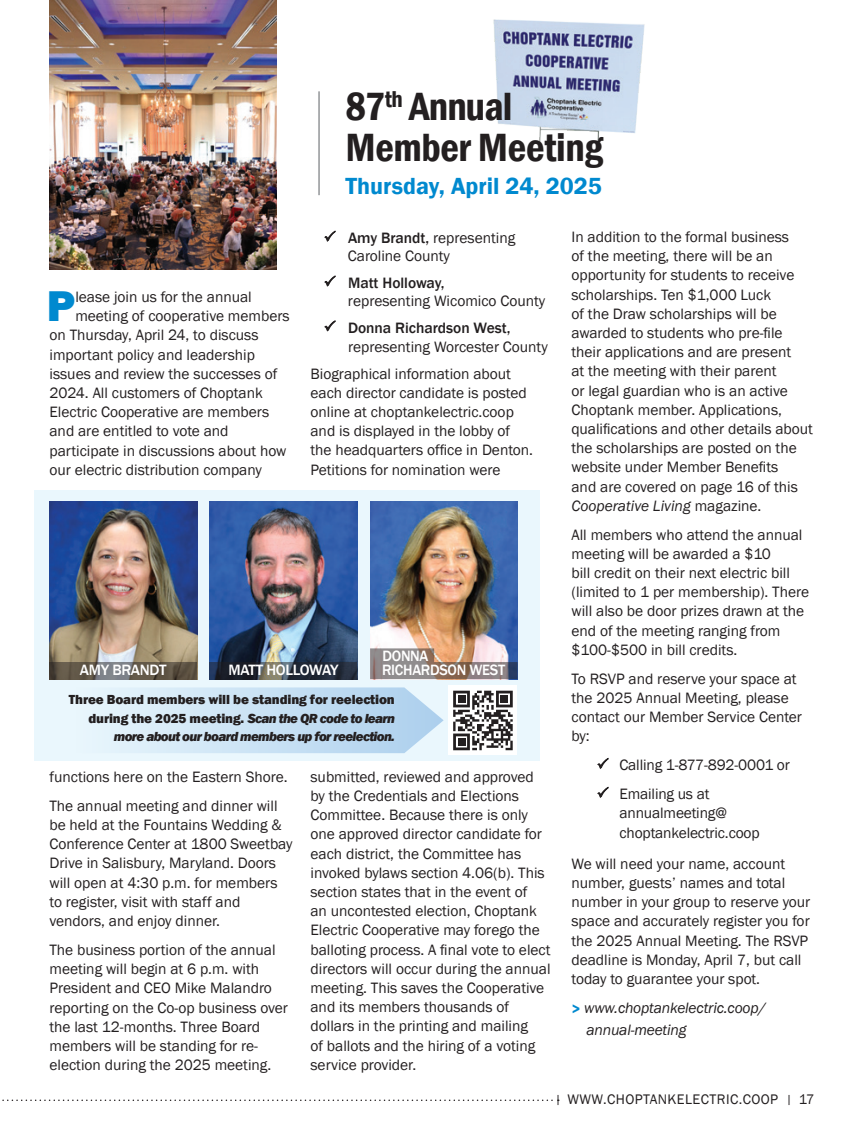
<style>
.page{position:relative;width:864px;height:1134px;background:#fff}
.page>*{position:absolute;margin:0;border:0;box-sizing:border-box;transform-origin:0 0}
.t1{font:800 44.25px "Franklin Gothic";color:#0089cf}
.Article_Title{font:600 condensed 40.5px "Franklin Gothic";letter-spacing:-.01em;color:#231f20}
.t2{font:600 24px "Franklin Gothic";color:#0089cf}
.t3{font:15.45px/19.2px "Franklin Gothic";color:#231f20}
.Copy{font:italic 15.45px "Franklin Gothic";letter-spacing:-.01em;color:#231f20}
.t4{font:500 15.45px "Franklin Gothic";color:#231f20}
.t5{font:500 15.3px "Franklin Gothic";letter-spacing:-.02em;color:#fff}
.t6{font:500 15.3px "Franklin Gothic";letter-spacing:-.02em;color:#fff;scale:.96 1}
.t7{font:14.25px "Franklin Gothic";letter-spacing:.03em;color:#231f20}
.t8{font:800 13.5px/18.8px "Franklin Gothic";letter-spacing:-.01em;color:#231f20;text-align:right}
.s1{font-weight:500}
.s2{font-style:italic}
.s3{font-weight:800;font-style:normal;color:#0089cf}
.s4{font-size:12px}
</style>
<div class="page">
<img style="left:493px;top:19px;width:152px;height:125px">
<div style="left:35px;top:490px;width:505px;height:271px;background:#eaf7fd"></div>
<svg style="left:2px;top:1100px;width:557px;height:1px"></svg>
<hr style="left:318px;top:91px;width:2px;height:104px;background:#939598">
<svg style="left:134px;top:687px;width:310px;height:66px"></svg>
<img style="left:50px;top:501px;width:147px;height:161px">
<svg style="left:50px;top:662px;width:147px;height:17px;background:#645d54"></svg>
<img style="left:370px;top:501px;width:147px;height:147px">
<svg style="left:370px;top:648px;width:148px;height:31px;background:#9c8c88"></svg>
<img style="left:210px;top:501px;width:147px;height:161px">
<svg style="left:210px;top:662px;width:147px;height:17px;background:#313741"></svg>
<div style="left:448px;top:686px;width:69px;height:69px;background:#fff"></div>
<svg style="left:453px;top:691px;width:60px;height:59px"></svg>
<div style="left:501px;top:695px;width:7px;height:8px;background:#231f20"></div>
<img style="left:50px;top:0;width:227px;height:270px">
<p class="Article_Title" style="left:345px;top:80px;width:169px">87<sup>th</sup> Annual</p>
<p class="Article_Title" style="left:345px;top:120px;width:259px">Member Meeting</p>
<p class="t2" style="left:345px;top:171px;width:258px">Thursday, April 24, 2025</p>
<p class="t1" style="left:47px;top:278px;width:30px">P</p>
<p class="t3" style="left:75px;top:288px;width:178px">lease join us for the annual</p>
<p class="t3" style="left:75px;top:307px;width:216px">meeting of cooperative members</p>
<p class="t3" style="left:49px;top:326px;width:211px">on Thursday, April 24, to discuss</p>
<p class="t3" style="left:49px;top:345px;width:207px">important policy and leadership</p>
<p class="t3" style="left:49px;top:364px;width:229px">issues and review the successes of</p>
<p class="t3" style="left:49px;top:384px;width:215px">2024. All customers of Choptank</p>
<p class="t3" style="left:49px;top:403px;width:221px">Electric Cooperative are members</p>
<p class="t3" style="left:49px;top:422px;width:181px">and are entitled to vote and</p>
<p class="t3" style="left:49px;top:441px;width:238px">participate in discussions about how</p>
<p class="t3" style="left:49px;top:460px;width:214px">our electric distribution company</p>
<p class="t3" style="left:348px;top:229px;width:169px"><span class="s1">Amy Brandt,</span> representing</p>
<p class="t3" style="left:348px;top:247px;width:104px">Caroline County</p>
<p class="t4" style="left:348px;top:273px;width:98px">Matt Holloway,</p>
<p class="t3" style="left:348px;top:291px;width:199px">representing Wicomico County</p>
<p class="t3" style="left:348px;top:318px;width:201px"><span class="s1">Donna Richardson West, </span>representing Worcester County</p>
<p class="t3" style="left:310px;top:364px;width:224px">Biographical information about each director candidate is posted online at choptankelectric.coop and is displayed in the lobby of the headquarters office in Denton.<br>Petitions for nomination were</p>
<p class="t6" style="left:382px;top:646px;width:49px">DONNA</p>
<p class="t5" style="left:228px;top:660px;width:112px">MATT HOLLOWAY</p>
<p class="t6" style="left:382px;top:661px;width:130px">RICHARDSON WEST</p>
<p class="t8" style="left:69px;top:690px;width:328px">Three Board members will be standing for reelection during the 2025 meeting. <span class="s2">Scan the QR code to learn more about our board members up for reelection.</span></p>
<p class="t5" style="left:80px;top:661px;width:88px">AMY BRANDT</p>
<p class="t3" style="left:49px;top:768px;width:240px">functions here on the Eastern Shore.</p>
<p class="t3" style="left:49px;top:796px;width:245px">The annual meeting and dinner will be held at the Fountains Wedding &amp; Conference Center at 1800 Sweetbay Drive in Salisbury, Maryland. Doors will open at 4:30 p.m. for members to register, visit with staff and vendors, and enjoy dinner.</p>
<p class="t3" style="left:49px;top:941px;width:240px">The business portion of the annual meeting will begin at 6 p.m. with President and CEO Mike Malandro reporting on the Co-op business over the last 12-months. Three Board members will be standing for re&shy;election during the 2025 meeting.</p>
<p class="t3" style="left:310px;top:767px;width:242px">submitted, reviewed and approved by the Credentials and Elections Committee. Because there is only one approved director candidate for each district, the Committee has invoked bylaws section 4.06(b). This section states that in the event of<br>an uncontested election, Choptank Electric Cooperative may forego the balloting process. A final vote to elect directors will occur during the annual meeting. This saves the Cooperative and its members thousands of dollars in the printing and mailing<br>of ballots and the hiring of a voting service provider.</p>
<p class="t3" style="left:572px;top:228px;width:243px">In addition to the formal business<br>of the meeting, there will be an opportunity for students to receive scholarships. Ten $1,000 Luck<br>of the Draw scholarships will be awarded to students who pre-file their applications and are present<br>at the meeting with their parent<br>or legal guardian who is an active Choptank member. Applications, qualifications and other details about the scholarships are posted on the website under Member Benefits<br>and are covered on page 16 of this <span class="s2">Cooperative Living</span> magazine.</p>
<p class="t3" style="left:572px;top:525px;width:239px">All members who attend the annual meeting will be awarded a $10<br>bill credit on their next electric bill (limited to 1 per membership). There will also be door prizes drawn at the end of the meeting ranging from $100-$500 in bill credits.</p>
<p class="t3" style="left:572px;top:669px;width:232px">To RSVP and reserve your space at the 2025 Annual Meeting, please contact our Member Service Center by:</p>
<p class="t3" style="left:620px;top:756px;width:172px">Calling 1-877-892-0001 or</p>
<p class="t3" style="left:620px;top:785px;width:91px">Emailing us at</p>
<p class="t3" style="left:619px;top:804px;width:142px">annualmeeting@ choptankelectric.coop</p>
<p class="t3" style="left:572px;top:854px;width:240px">We will need your name, account number, guests’ names and total number in your group to reserve your space and accurately register you for the 2025 Annual Meeting. The RSVP deadline is Monday, April 7, but call today to guarantee your spot.</p>
<p class="Copy" style="left:572px;top:998px;width:196px"><span class="s3">&gt;</span> www.choptankelectric.coop/</p>
<p class="Copy" style="left:586px;top:1020px;width:102px">annual-meeting</p>
<p class="t7" style="left:555px;top:1091px;width:261px"><span class="s4">|</span> WWW.CHOPTANKELECTRIC.COOP <span class="s4">|</span> 17</p>
</div>
